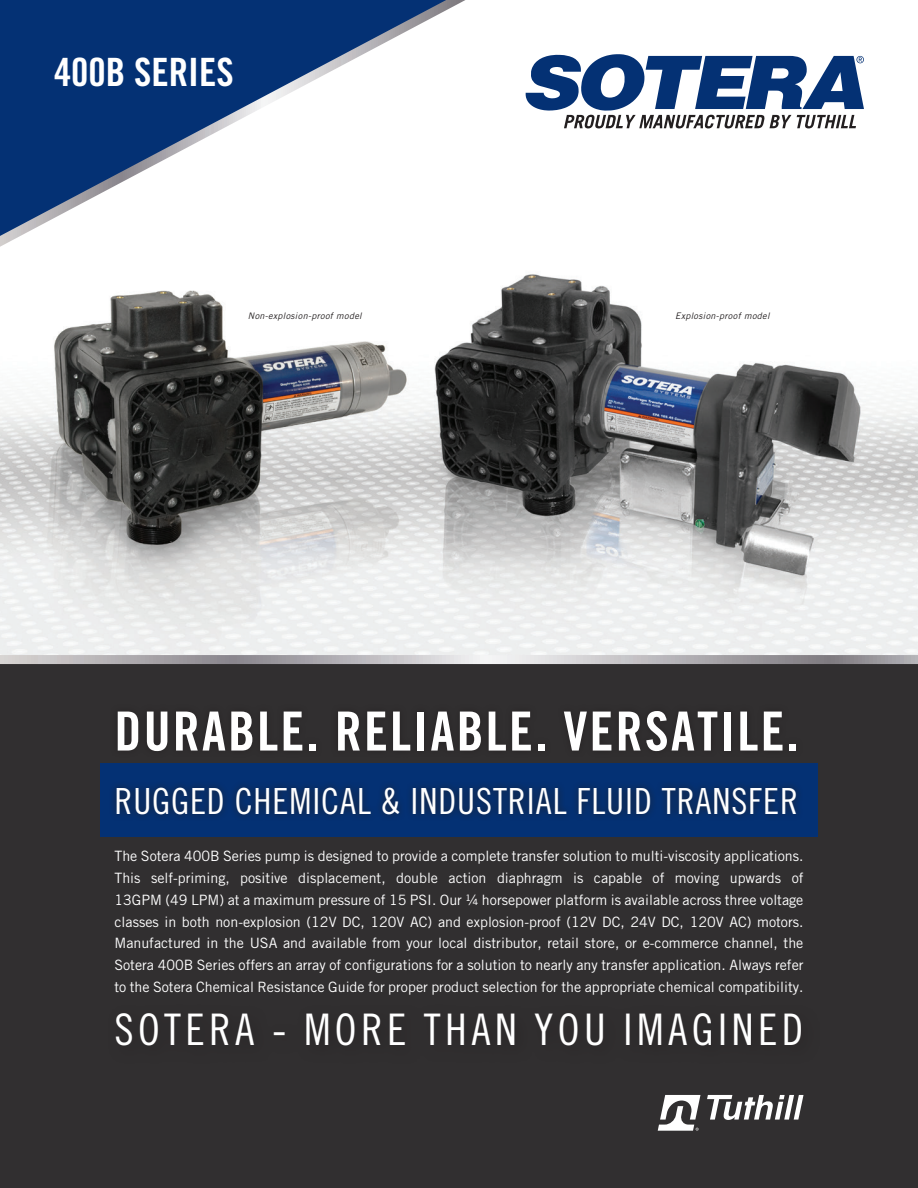
<style>
.page{position:relative;width:918px;height:1188px;background:#fff}
.page>*{position:absolute;margin:0;border:0;box-sizing:border-box;transform-origin:0 0}
.t1{font:54px "Trade Gothic LT Bold Cond Twenty";letter-spacing:.04em;color:#fff}
.t2{font:43.5px "Trade Gothic LT Cond Eighteen";letter-spacing:.1em;color:#fff}
.t3{font:39px "Trade Gothic LT Bold Cond Twenty";color:#fff}
.t4{font:36px "Trade Gothic LT Cond Eighteen";letter-spacing:.025em;color:#fff}
.t5{font:14.25px/21.8px "Trade Gothic LT";color:#fff;text-align:justify}
.t6{font:italic 9px "Trade Gothic LT";letter-spacing:.04em;color:#231f20}
</style>
<div class="page">
<img style="left:0;top:128px;width:918px;height:527px">
<div style="left:0;top:660px;width:918px;height:528px;background:#312f30"></div>
<svg style="left:0;top:655px;width:918px;height:9px;background:#b6b3b7"></svg>
<svg style="left:0;top:0;width:572px;height:271px"></svg>
<svg style="left:0;top:0;width:446px;height:236px"></svg>
<div style="left:100px;top:763px;width:718px;height:74px;background:#043174"></div>
<div style="left:109px;top:704px;width:694px;height:117px;background:#231f20;opacity:.75"></div>
<svg style="left:526px;top:54px;width:338px;height:74px"></svg>
<svg style="left:658px;top:1095px;width:42px;height:36px"></svg>
<svg style="left:707px;top:1095px;width:97px;height:25px"></svg>
<p class="t3" style="left:54px;top:48px;width:181px">400B SERIES</p>
<p class="t6" style="left:248px;top:310px;width:115px">Non-explosion-proof model</p>
<p class="t6" style="left:675px;top:310px;width:96px">Explosion-proof model</p>
<p class="t1" style="left:114px;top:698px;width:686px">DURABLE. RELIABLE. VERSATILE.</p>
<p class="t4" style="left:114px;top:779px;width:685px">RUGGED CHEMICAL &amp; INDUSTRIAL FLUID TRANSFER</p>
<p class="t5" style="left:114px;top:845px;width:691px">The Sotera 400B Series pump is designed to provide a complete transfer solution to multi-viscosity applications.<br>This self-priming, positive displacement, double action diaphragm is capable of moving upwards of 13GPM (49 LPM) at a maximum pressure of 15 PSI. Our ¼ horsepower platform is available across three voltage classes in both non‑explosion (12V DC, 120V AC) and explosion-proof (12V DC, 24V DC, 120V AC) motors.<br>Manufactured in the USA and available from your local distributor, retail store, or e-commerce channel, the Sotera 400B Series offers an array of configurations for a solution to nearly any transfer application. Always refer to the Sotera Chemical Resistance Guide for proper product selection for the appropriate chemical compatibility.</p>
<p class="t2" style="left:114px;top:1004px;width:690px">SOTERA - MORE THAN YOU IMAGINED</p>
</div>
